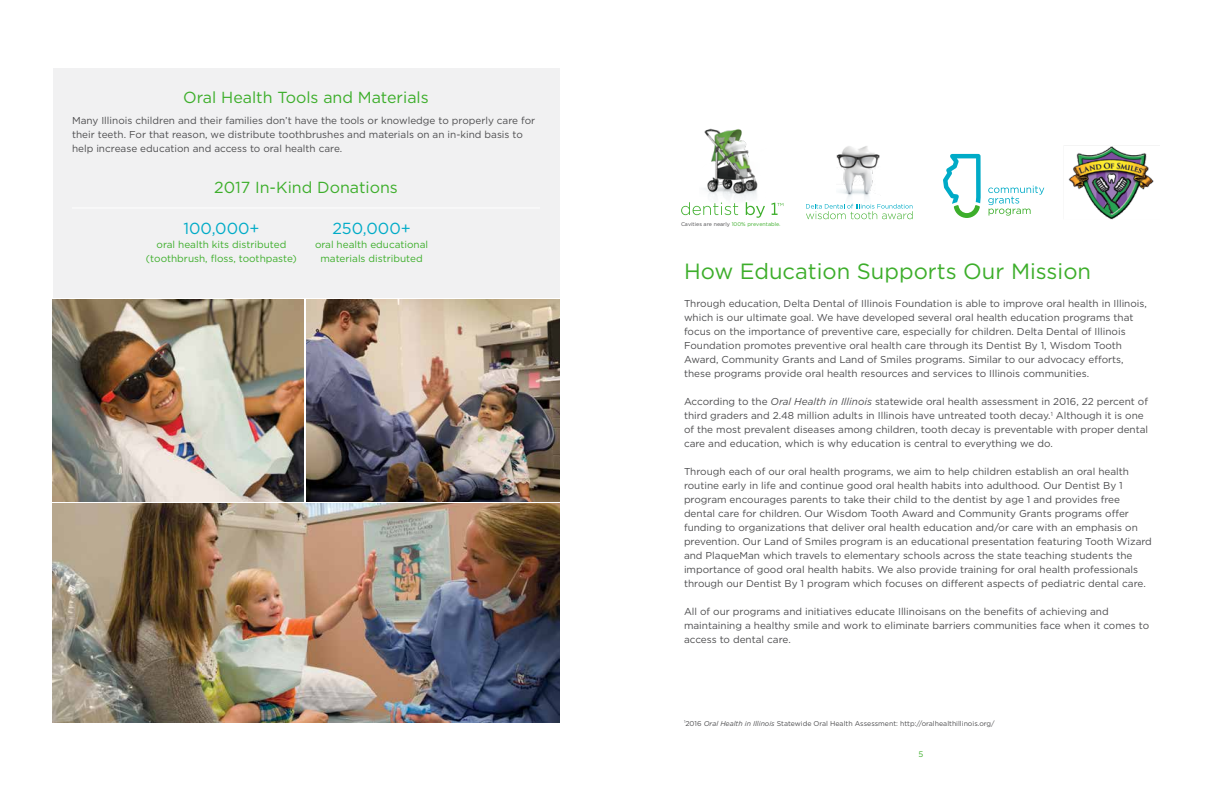
<style>
.page{position:relative;width:1224px;height:792px;background:#fff}
.page>*{position:absolute;margin:0;border:0;box-sizing:border-box;transform-origin:0 0}
.t1{font:22px "Gotham";color:#3dae2b}
.t2{font:16px "Gotham";color:#3dae2b}
.t3{font:16px "Gotham";color:#00abc7}
.t4{font:10px/14px "Gotham";color:#4d4d4f}
.t5{font:10px/14px "Gotham";color:#3dae2b;text-align:center}
.t6{font:8px "Gotham";color:#3dae2b}
.t7{font:7px "Gotham";color:#4d4d4f}
.t8{font:5.4px "Gotham";color:#4d4d4f}
.s1{color:#3dae2b}
.s2{font-style:italic}
</style>
<div class="page">
<svg style="left:681px;top:202px;width:19px;height:13px"></svg>
<svg style="left:771px;top:203px;width:12px;height:12px"></svg>
<img style="left:700px;top:128px;width:65px;height:90px">
<img style="left:1064px;top:145px;width:95px;height:75px">
<svg style="left:943px;top:154px;width:38px;height:64px"></svg>
<svg style="left:988px;top:186px;width:56px;height:30px"></svg>
<img style="left:837px;top:146px;width:43px;height:74px">
<svg style="left:806px;top:204px;width:107px;height:15px"></svg>
<img style="left:53px;top:300px;width:251px;height:201px">
<img style="left:53px;top:504px;width:506px;height:219px">
<img style="left:306px;top:300px;width:253px;height:201px">
<div style="left:53px;top:68px;width:506px;height:229px;background:#f1f1f2"></div>
<hr style="left:72px;top:207px;width:468px;height:1px;background:#fff">
<h2 class="t2" style="left:183px;top:87px;width:247px">Oral Health Tools and Materials</h2>
<p class="t4" style="left:72px;top:113px;width:465px">Many Illinois children and their families don’t have the tools or knowledge to properly care for their teeth. For that reason, we distribute toothbrushes and materials on an in-kind basis to help increase education and access to oral health care.</p>
<h2 class="t2" style="left:214px;top:177px;width:185px">2017 In-Kind Donations</h2>
<h2 class="t3" style="left:183px;top:218px;width:78px">100,000+</h2>
<p class="t5" style="left:146px;top:237px;width:153px">oral health kits distributed (toothbrush, floss, toothpaste)</p>
<h2 class="t3" style="left:332px;top:218px;width:80px">250,000+</h2>
<p class="t5" style="left:315px;top:237px;width:115px">oral health educational materials distributed</p>
<p class="t8" style="left:681px;top:221px;width:101px">Cavities are nearly <span class="s1">100% preventable.</span></p>
<h1 class="t1" style="left:684px;top:257px;width:409px">How Education Supports Our Mission</h1>
<p class="t4" style="left:684px;top:296px;width:465px">Through education, Delta Dental of Illinois Foundation is able to improve oral health in Illinois, which is our ultimate goal. We have developed several oral health education programs that focus on the importance of preventive care, especially for children. Delta Dental of Illinois Foundation promotes preventive oral health care through its Dentist By 1, Wisdom Tooth Award, Community Grants and Land of Smiles programs. Similar to our advocacy efforts, these programs provide oral health resources and services to Illinois communities.</p>
<p class="t4" style="left:684px;top:394px;width:466px">According to the <span class="s2">Oral Health in Illinois</span> statewide oral health assessment in 2016, 22 percent of third graders and 2.48 million adults in Illinois have untreated tooth decay.<sup>1</sup> Although it is one of the most prevalent diseases among children, tooth decay is preventable with proper dental care and education, which is why education is central to everything we do.</p>
<p class="t4" style="left:684px;top:464px;width:469px">Through each of our oral health programs, we aim to help children establish an oral health routine early in life and continue good oral health habits into adulthood. Our Dentist By 1 program encourages parents to take their child to the dentist by age 1 and provides free dental care for children. Our Wisdom Tooth Award and Community Grants programs offer funding to organizations that deliver oral health education and/or care with an emphasis on prevention. Our Land of Smiles program is an educational presentation featuring Tooth Wizard and PlaqueMan which travels to elementary schools across the state teaching students the importance of good oral health habits. We also provide training for oral health professionals through our Dentist By 1 program which focuses on different aspects of pediatric dental care.</p>
<p class="t4" style="left:684px;top:604px;width:467px">All of our programs and initiatives educate Illinoisans on the benefits of achieving and maintaining a healthy smile and work to eliminate barriers communities face when it comes to access to dental care.</p>
<p class="t7" style="left:684px;top:719px;width:312px"><sup>1</sup>2016 <span class="s2">Oral Health in Illinois</span> Statewide Oral Health Assessment: http://oralhealthillinois.org/</p>
<p class="t6" style="left:918px;top:749px;width:6px">5</p>
</div>
